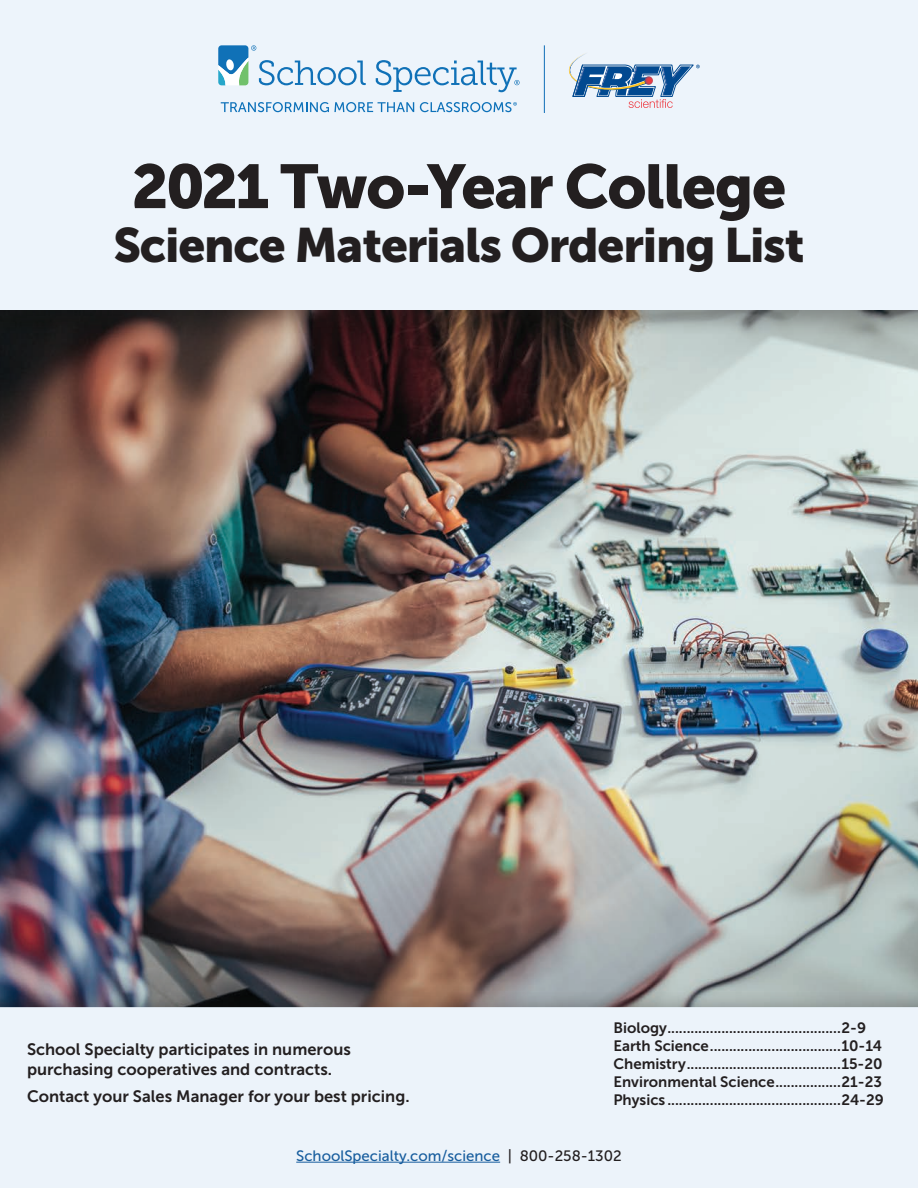
<style>
.page{position:relative;width:918px;height:1188px;background:#fff}
.page>*{position:absolute;margin:0;border:0;box-sizing:border-box;transform-origin:0 0}
.t1{font:61.5px "Museo Sans 900";letter-spacing:-.025em;color:#231f20}
.t2{font:48px "Museo Sans 900";letter-spacing:-.025em;color:#231f20}
.t3{font:16.5px/19.8px "Museo Sans 700";color:#231f20}
.t4{font:15px/18px "Museo Sans 700";color:#231f20}
.t5{font:15px "Museo Sans 500";color:#175d9e}
.s1{color:#231f20}
</style>
<div class="page">
<img style="left:0;top:337px;width:918px;height:652px">
<div style="left:0;top:989px;width:918px;height:199px;background:#231f20;opacity:.4"></div>
<div style="left:0;top:1007px;width:918px;height:181px;background:#e9f2fa"></div>
<div style="left:0;top:0;width:918px;height:337px;background:#231f20;opacity:.4"></div>
<div style="left:0;top:0;width:918px;height:310px;background:#e9f2fa"></div>
<hr style="left:296px;top:1162px;width:204px;height:1px;background:#175d9e">
<svg style="left:376px;top:60px;width:144px;height:32px"></svg>
<svg style="left:218px;top:45px;width:148px;height:40px"></svg>
<svg style="left:221px;top:102px;width:193px;height:10px"></svg>
<svg style="left:420px;top:102px;width:97px;height:10px"></svg>
<hr style="left:544px;top:45px;width:1px;height:68px;background:#0f6eb8">
<svg style="left:569px;top:53px;width:131px;height:55px"></svg>
<h1 class="t1" style="left:132px;top:152px;width:656px">2021 Two-Year College</h1>
<h2 class="t2" style="left:113px;top:218px;width:693px">Science Materials Ordering List</h2>
<p class="t3" style="left:27px;top:1040px;width:325px">School Specialty participates in numerous purchasing cooperatives and contracts.</p>
<p class="t3" style="left:27px;top:1086px;width:384px">Contact your Sales Manager for your best pricing.</p>
<p class="t4" style="left:613px;top:1019px;width:272px">Biology.............................................2-9<br>Earth Science..................................10-14<br>Chemistry........................................15-20<br>Environmental Science.................21-23<br>Physics .............................................24-29</p>
<p class="t5" style="left:296px;top:1147px;width:327px">SchoolSpecialty.com/science <span class="s1">| 800-258-1302</span></p>
</div>
